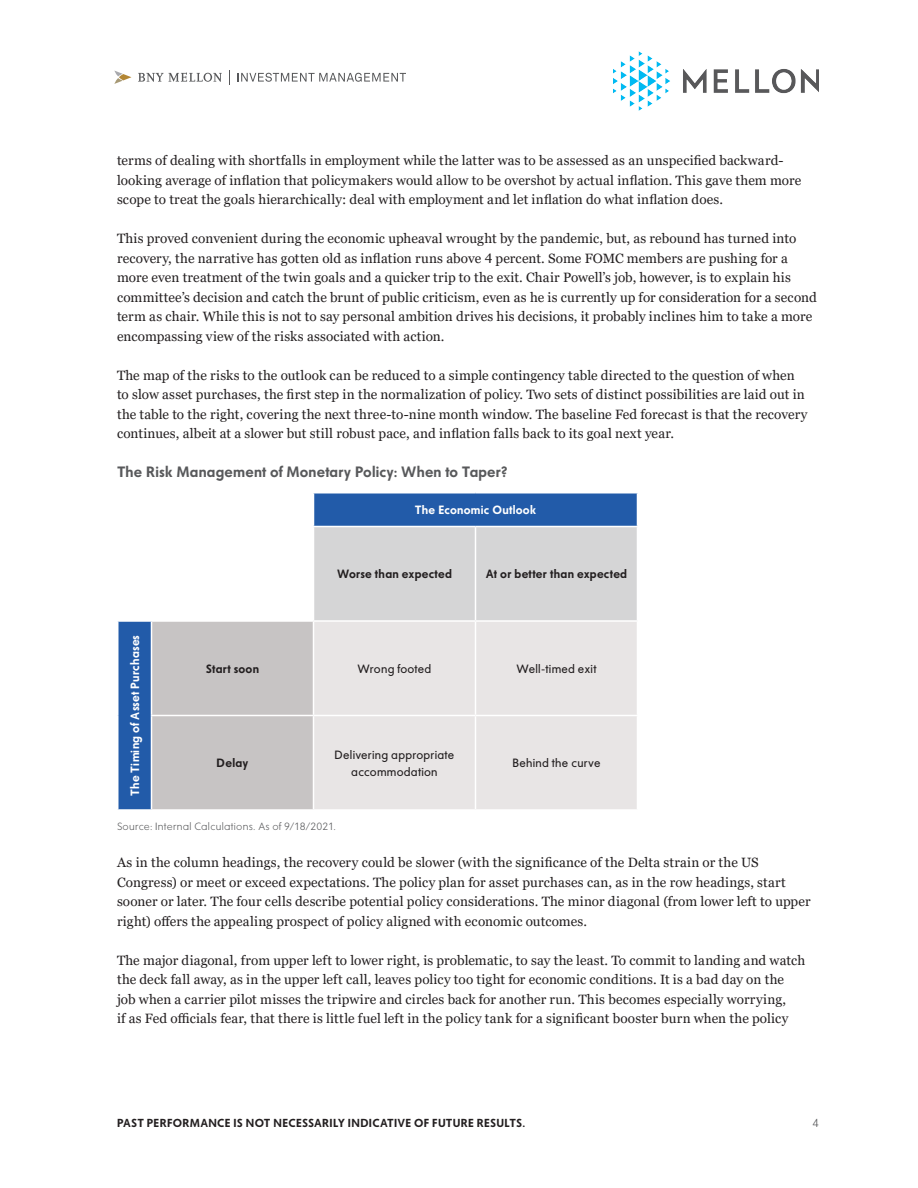
<style>
.page{position:relative;width:918px;height:1188px;background:#fff}
.page>*{position:absolute;margin:0;border:0;box-sizing:border-box;transform-origin:0 0}
.Exhibit_Title{font:500 15px "Primana Pro";letter-spacing:.01em;color:#58595b}
.Body{font:13.5px/19.5px "Georgia Pro";letter-spacing:.01em;color:#231f20}
.Table_Text{font:12px/16.5px "Primana Pro";letter-spacing:.02em;color:#231f20;text-align:center}
.Table_Text-2{font:500 12px "Primana Pro";letter-spacing:.02em;color:#231f20}
.Table_Text-3{font:500 12px "Primana Pro";letter-spacing:.02em;color:#fff}
.t1{font:500 11.7px "Primana Pro";letter-spacing:.02em;color:#231f20}
.t2{font:300 11.7px "Primana Pro";color:#58595b}
.Footnote{font:300 10.5px "Primana Pro";letter-spacing:.025em;color:#58595b}
</style>
<div class="page">
<svg style="left:237px;top:73px;width:169px;height:9px"></svg>
<svg style="left:229px;top:70px;width:1px;height:15px"></svg>
<svg style="left:114px;top:71px;width:17px;height:13px"></svg>
<svg style="left:138px;top:73px;width:84px;height:9px"></svg>
<img style="left:614px;top:51px;width:205px;height:60px">
<svg style="left:118px;top:494px;width:519px;height:315px;fill:#225ba9"></svg>
<svg style="left:152px;top:526px;width:485px;height:283px"></svg>
<div style="left:314px;top:622px;width:323px;height:187px;background:#e8e5e5"></div>
<hr style="left:152px;top:620px;width:162px;height:2px;background:#fff">
<hr style="left:313px;top:622px;width:1px;height:93px;background:#fff">
<hr style="left:475px;top:622px;width:1px;height:93px;background:#fff">
<hr style="left:151px;top:715px;width:163px;height:1px;background:#fff">
<hr style="left:314px;top:715px;width:162px;height:1px;background:#fff">
<hr style="left:313px;top:716px;width:1px;height:93px;background:#fff">
<hr style="left:476px;top:715px;width:162px;height:1px;background:#fff">
<hr style="left:475px;top:716px;width:1px;height:93px;background:#fff">
<hr style="left:313px;top:494px;width:1px;height:32px;background:#fff">
<hr style="left:313px;top:526px;width:163px;height:1px;background:#fff">
<hr style="left:313px;top:527px;width:1px;height:93px;background:#fff">
<hr style="left:476px;top:526px;width:162px;height:1px;background:#fff">
<hr style="left:475px;top:527px;width:1px;height:93px;background:#fff">
<hr style="left:314px;top:620px;width:162px;height:2px;background:#fff">
<hr style="left:476px;top:620px;width:162px;height:2px;background:#fff">
<hr style="left:117px;top:620px;width:35px;height:2px;background:#fff">
<hr style="left:151px;top:622px;width:1px;height:93px;background:#fff">
<hr style="left:151px;top:716px;width:1px;height:93px;background:#fff">
<p class="Body" style="left:117px;top:151px;width:686px">terms of dealing with shortfalls in employment while the latter was to be assessed as an unspecified backward&shy;looking average of inflation that policymakers would allow to be overshot by actual inflation. This gave them more scope to treat the goals hierarchically: deal with employment and let inflation do what inflation does.</p>
<p class="Body" style="left:117px;top:229px;width:701px">This proved convenient during the economic upheaval wrought by the pandemic, but, as rebound has turned into recovery, the narrative has gotten old as inflation runs above 4 percent. Some FOMC members are pushing for a more even treatment of the twin goals and a quicker trip to the exit. Chair Powell’s job, however, is to explain his committee’s decision and catch the brunt of public criticism, even as he is currently up for consideration for a second term as chair. While this is not to say personal ambition drives his decisions, it probably inclines him to take a more encompassing view of the risks associated with action.</p>
<p class="Body" style="left:117px;top:366px;width:692px">The map of the risks to the outlook can be reduced to a simple contingency table directed to the question of when to slow asset purchases, the first step in the normalization of policy. Two sets of distinct possibilities are laid out in the table to the right, covering the next three-to-nine month window. The baseline Fed forecast is that the recovery continues, albeit at a slower but still robust pace, and inflation falls back to its goal next year.</p>
<p class="Exhibit_Title" style="left:117px;top:463px;width:392px">The Risk Management of Monetary Policy: When to Taper?</p>
<p class="Table_Text-3" style="left:415px;top:503px;width:123px">The Economic Outlook</p>
<p class="Table_Text-3" style="left:128px;top:796px;width:163px;rotate:-90deg">The Timing of Asset Purchases</p>
<p class="Table_Text-2" style="left:337px;top:567px;width:116px">Worse than expected</p>
<p class="Table_Text-2" style="left:486px;top:567px;width:143px">At or better than expected</p>
<p class="Table_Text-2" style="left:206px;top:662px;width:55px">Start soon</p>
<p class="Table_Text" style="left:358px;top:660px;width:75px">Wrong footed</p>
<p class="Table_Text" style="left:517px;top:660px;width:81px">Well-timed exit</p>
<p class="Table_Text-2" style="left:217px;top:756px;width:33px">Delay</p>
<p class="Table_Text" style="left:335px;top:747px;width:121px">Delivering appropriate accommodation</p>
<p class="Table_Text" style="left:512px;top:755px;width:90px">Behind the curve</p>
<p class="Footnote" style="left:117px;top:820px;width:221px">Source: Internal Calculations. As of 9/18/2021.</p>
<p class="Body" style="left:117px;top:853px;width:695px">As in the column headings, the recovery could be slower (with the significance of the Delta strain or the US Congress) or meet or exceed expectations. The policy plan for asset purchases can, as in the row headings, start sooner or later. The four cells describe potential policy considerations. The minor diagonal (from lower left to upper right) offers the appealing prospect of policy aligned with economic outcomes.</p>
<p class="Body" style="left:117px;top:951px;width:690px">The major diagonal, from upper left to lower right, is problematic, to say the least. To commit to landing and watch the deck fall away, as in the upper left call, leaves policy too tight for economic conditions. It is a bad day on the job when a carrier pilot misses the tripwire and circles back for another run. This becomes especially worrying,<br>if as Fed officials fear, that there is little fuel left in the policy tank for a significant booster burn when the policy</p>
<p class="t1" style="left:117px;top:1116px;width:410px">PAST PERFORMANCE IS NOT NECESSARILY INDICATIVE OF FUTURE RESULTS.</p>
<p class="t2" style="left:812px;top:1116px;width:8px">4</p>
</div>
